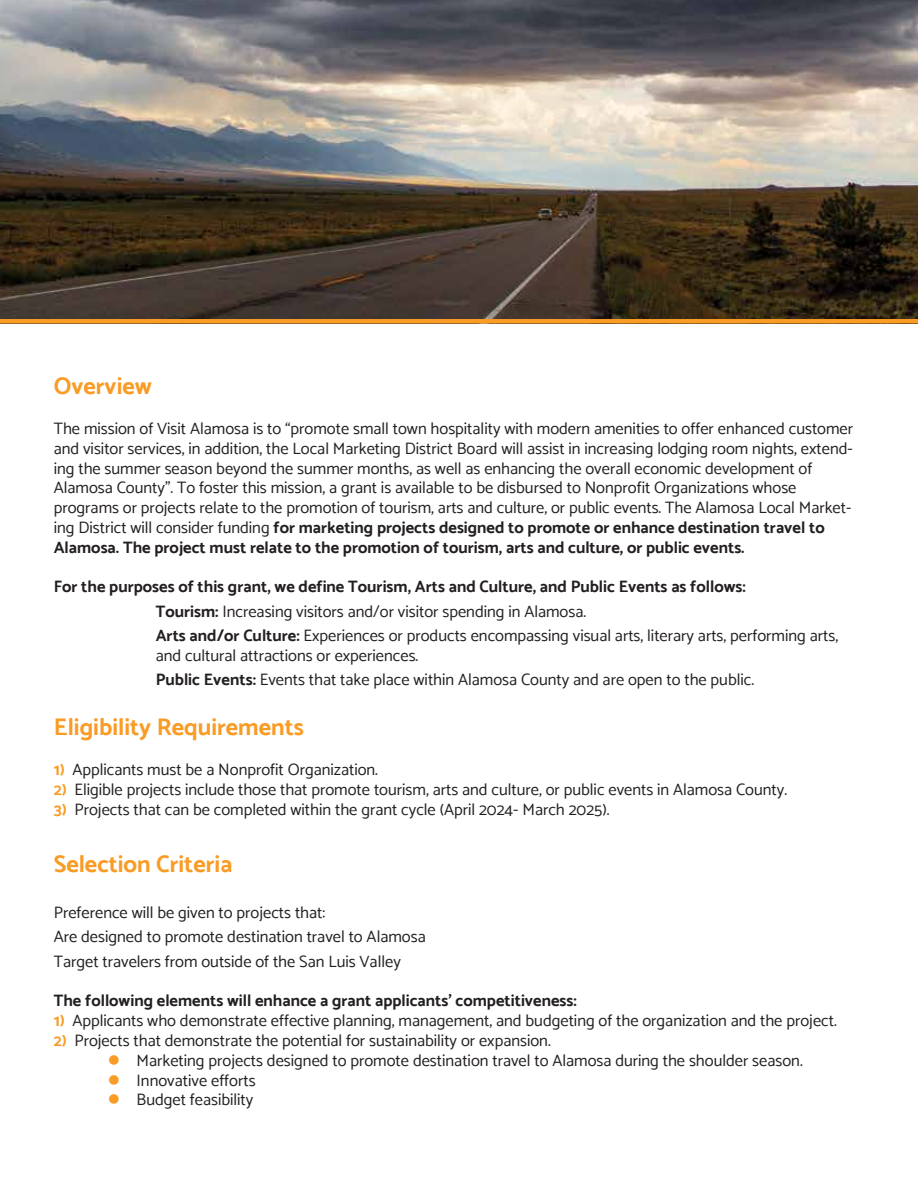
<style>
.page{position:relative;width:918px;height:1188px;background:#fff}
.page>*{position:absolute;margin:0;border:0;box-sizing:border-box;transform-origin:0 0}
.t1{font:700 24px "Catamaran";color:#f99c26}
.t2{font:16.5px/19.8px "Catamaran";color:#231f20}
.t3{font:700 16.5px "Catamaran";color:#231f20}
.s1{font-weight:700}
.s2{font-weight:700;color:#f99c26}
.s3{color:#f99c26}
</style>
<div class="page">
<img style="left:0;top:0;width:918px;height:319px">
<div style="left:0;top:319px;width:918px;height:5px;background:#f99c26"></div>
<svg style="left:0;top:0;width:1px;height:229px"></svg>
<h1 class="t1" style="left:54px;top:372px;width:100px">Overview</h1>
<p class="t2" style="left:54px;top:418px;width:801px">The mission of Visit Alamosa is to “promote small town hospitality with modern amenities to offer enhanced customer and visitor services, in addition, the Local Marketing District Board will assist in increasing lodging room nights, extend&shy;ing the summer season beyond the summer months, as well as enhancing the overall economic development of Alamosa County”. To foster this mission, a grant is available to be disbursed to Nonprofit Organizations whose programs or projects relate to the promotion of tourism, arts and culture, or public events. The Alamosa Local Market&shy;ing District will consider funding <span class="s1">for marketing projects designed to promote or enhance destination travel to Alamosa. The project must relate to the promotion of tourism, arts and culture, or public events.</span></p>
<p class="t2" style="left:156px;top:574px;width:684px;line-height:24.3px;text-indent:-102px"><span class="s1">For the purposes of this grant, we define Tourism, Arts and Culture, and Public Events as follows:<br>Tourism:</span> Increasing visitors and/or visitor spending in Alamosa.<br><span class="s1">Arts and/or Culture:</span> Experiences or products encompassing visual arts, literary arts, performing arts,</p>
<p class="t2" style="left:156px;top:643px;width:600px;line-height:24.3px">and cultural attractions or experiences.<br><span class="s1">Public Events:</span> Events that take place within Alamosa County and are open to the public.</p>
<h1 class="t1" style="left:54px;top:713px;width:252px">Eligibility Requirements</h1>
<p class="t2" style="left:54px;top:759px;width:326px"><span class="s2">1)</span> Applicants must be a Nonprofit Organization.</p>
<p class="t2" style="left:54px;top:779px;width:735px"><span class="s2">2)</span> Eligible projects include those that promote tourism, arts and culture, or public events in Alamosa County.</p>
<p class="t2" style="left:54px;top:799px;width:557px"><span class="s2">3)</span> Projects that can be completed within the grant cycle (April 2024- March 2025).</p>
<h1 class="t1" style="left:54px;top:850px;width:180px">Selection Criteria</h1>
<p class="t2" style="left:54px;top:900px;width:374px;line-height:24.3px">Preference will be given to projects that:<br>Are designed to promote destination travel to Alamosa<br>Target travelers from outside of the San Luis Valley</p>
<p class="t3" style="left:54px;top:991px;width:525px">The following elements will enhance a grant applicants’ competitiveness:</p>
<p class="t2" style="left:54px;top:1011px;width:785px"><span class="s2">1)</span> Applicants who demonstrate effective planning, management, and budgeting of the organization and the project.</p>
<p class="t2" style="left:54px;top:1030px;width:499px"><span class="s2">2)</span> Projects that demonstrate the potential for sustainability or expansion.</p>
<p class="t2" style="left:108px;top:1050px;width:697px"><span class="s3">●</span> Marketing projects designed to promote destination travel to Alamosa during the shoulder season.</p>
<p class="t2" style="left:108px;top:1070px;width:149px"><span class="s3">●</span> Innovative efforts</p>
<p class="t2" style="left:108px;top:1090px;width:147px"><span class="s3">●</span> Budget feasibility</p>
</div>
